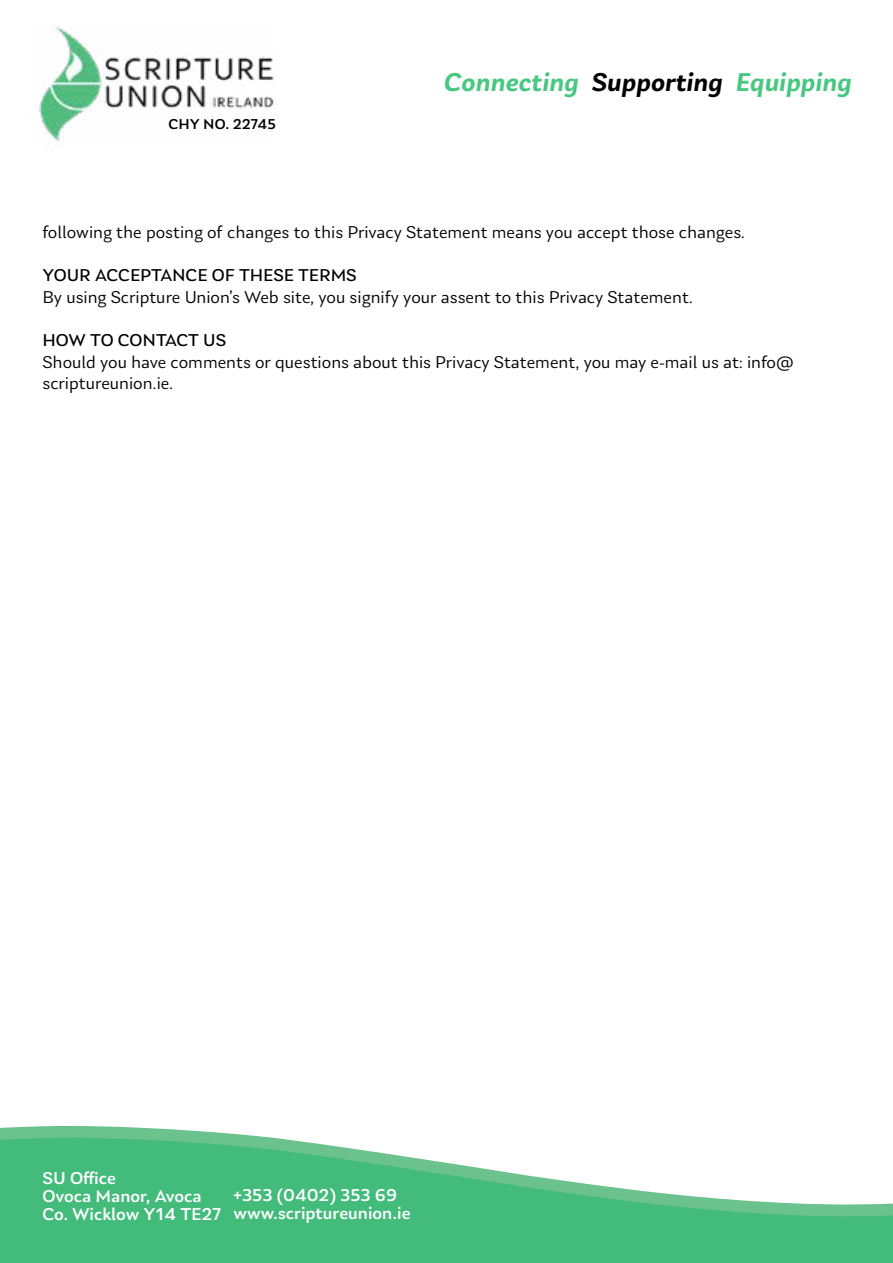
<style>
.page{position:relative;width:893px;height:1263px;background:#fff}
.page>*{position:absolute;margin:0;border:0;box-sizing:border-box;transform-origin:0 0}
.t1{font:italic 600 27px "Laca Text";color:#48c780}
.t2{font:18px/21.6px "Laca Text";color:#000}
.t3{font:500 18px/18px "Laca Text";color:#fff}
.t4{font:18px "Laca Text";color:#000}
.t5{font:500 15px "Laca Text";color:#000}
.s1{color:#000}
</style>
<div class="page">
<img style="left:39px;top:27px;width:235px;height:115px">
<svg style="left:0;top:1126px;width:265px;height:11px;fill:#6bc28c"></svg>
<svg style="left:0;top:1137px;width:893px;height:126px;fill:#42bb7b"></svg>
<p class="t5" style="left:168px;top:115px;width:109px">CHY NO. 22745</p>
<h1 class="t1" style="left:444px;top:66px;width:409px">Connecting <span class="s1">Supporting</span> Equipping</h1>
<p class="t2" style="left:43px;top:221px;width:704px">following the posting of changes to this Privacy Statement means you accept those changes.</p>
<p class="t4" style="left:43px;top:265px;width:316px">YOUR ACCEPTANCE OF THESE TERMS</p>
<p class="t2" style="left:43px;top:286px;width:652px">By using Scripture Union’s Web site, you signify your assent to this Privacy Statement.</p>
<p class="t4" style="left:43px;top:330px;width:185px">HOW TO CONTACT US</p>
<p class="t2" style="left:43px;top:351px;width:753px">Should you have comments or questions about this Privacy Statement, you may e-mail us at: info@ scriptureunion.ie.</p>
<p class="t3" style="left:43px;top:1169px;width:180px">SU Office<br>Ovoca Manor, Avoca<br>Co. Wicklow Y14 TE27</p>
<p class="t3" style="left:233px;top:1186px;width:179px">+353 (0402) 353 69 www.scriptureunion.ie</p>
</div>
